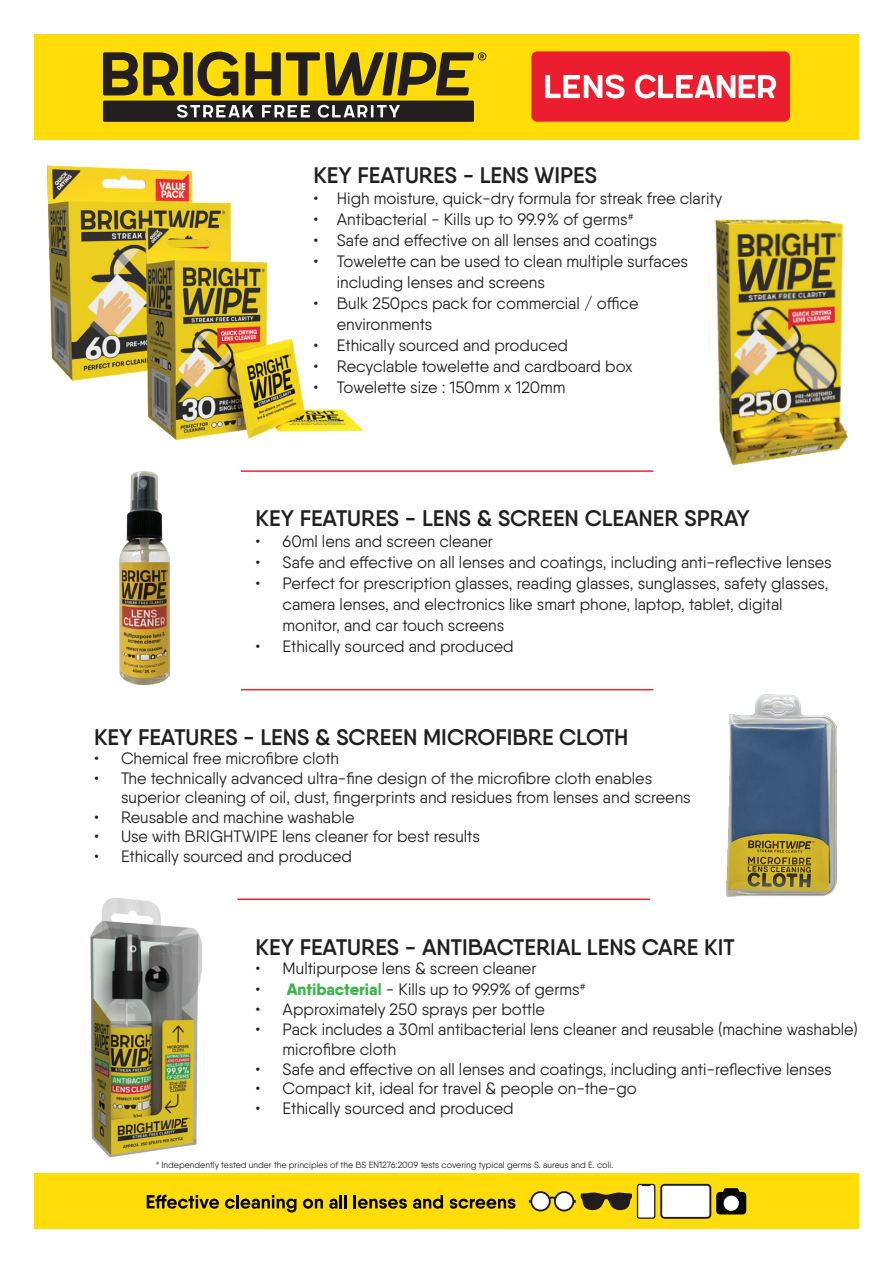
<style>
.page{position:relative;width:893px;height:1263px;background:#fff}
.page>*{position:absolute;margin:0;border:0;box-sizing:border-box;transform-origin:0 0}
.t1{font:600 22.5px "Qanelas";color:#231f20}
.t2{font:16.5px/21px "Qanelas";color:#231f20}
.t3{font:9px "Qanelas";color:#231f20}
.s1{font-weight:800;color:#3bb54a}
.s2{font-weight:700;color:#3bb54a}
</style>
<div class="page">
<img style="left:727px;top:694px;width:110px;height:202px">
<img style="left:47px;top:165px;width:184px;height:216px">
<div style="left:34px;top:34px;width:825px;height:105px;background:#ffdc0a"></div>
<div style="left:103px;top:101px;width:371px;height:21px;background:#231f20"></div>
<svg style="left:177px;top:105px;width:77px;height:13px"></svg>
<svg style="left:262px;top:105px;width:48px;height:12px"></svg>
<svg style="left:318px;top:105px;width:82px;height:13px"></svg>
<svg style="left:103px;top:52px;width:75px;height:43px"></svg>
<svg style="left:184px;top:52px;width:54px;height:44px"></svg>
<svg style="left:246px;top:52px;width:240px;height:43px"></svg>
<div style="left:531px;top:51px;width:259px;height:71px;background:#ed1d30;border-radius:6px"></div>
<svg style="left:545px;top:75px;width:79px;height:23px"></svg>
<svg style="left:635px;top:75px;width:141px;height:23px"></svg>
<div style="left:34px;top:1174px;width:825px;height:55px;background:#ffdc0a"></div>
<svg style="left:716px;top:1188px;width:30px;height:26px"></svg>
<div style="left:724px;top:1196px;width:15px;height:15px;background:#fff;border-radius:50%"></div>
<svg style="left:529px;top:1191px;width:103px;height:20px"></svg>
<svg style="left:637px;top:1184px;width:18px;height:35px"></svg>
<svg style="left:638px;top:1185px;width:16px;height:32px"></svg>
<svg style="left:660px;top:1184px;width:51px;height:35px"></svg>
<div style="left:662px;top:1186px;width:47px;height:31px;background:#fff;border-radius:2px"></div>
<svg style="left:147px;top:1194px;width:72px;height:15px"></svg>
<svg style="left:225px;top:1195px;width:71px;height:17px"></svg>
<svg style="left:303px;top:1198px;width:20px;height:11px"></svg>
<svg style="left:329px;top:1195px;width:18px;height:14px"></svg>
<svg style="left:354px;top:1195px;width:53px;height:14px"></svg>
<svg style="left:413px;top:1195px;width:30px;height:14px"></svg>
<svg style="left:450px;top:1198px;width:65px;height:11px"></svg>
<img style="left:145px;top:224px;width:219px;height:215px">
<img style="left:714px;top:218px;width:135px;height:248px">
<img style="left:119px;top:472px;width:51px;height:213px">
<hr style="left:241px;top:470px;width:412px;height:2px;background:#ea272f">
<hr style="left:241px;top:689px;width:412px;height:1px;background:#ea272f">
<hr style="left:237px;top:898px;width:413px;height:2px;background:#ea272f">
<img style="left:90px;top:898px;width:112px;height:260px">
<h1 class="t1" style="left:313px;top:161px;width:285px">KEY FEATURES - LENS WIPES</h1>
<p class="t2" style="left:313px;top:188px;width:410px">• High moisture, quick-dry formula for streak free clarity</p>
<p class="t2" style="left:313px;top:209px;width:322px">• Antibacterial - Kills up to 99.9% of germs<sup>#</sup></p>
<p class="t2" style="left:313px;top:230px;width:345px">• Safe and effective on all lenses and coatings</p>
<p class="t2" style="left:337px;top:251px;width:353px;text-indent:-23px">• Towelette can be used to clean multiple surfaces including lenses and screens</p>
<p class="t2" style="left:337px;top:293px;width:303px;text-indent:-23px">• Bulk 250pcs pack for commercial / office environments</p>
<p class="t2" style="left:313px;top:335px;width:256px">• Ethically sourced and produced</p>
<p class="t2" style="left:313px;top:356px;width:321px">• Recyclable towelette and cardboard box</p>
<p class="t2" style="left:313px;top:377px;width:254px">• Towelette size : 150mm x 120mm</p>
<h1 class="t1" style="left:256px;top:505px;width:496px">KEY FEATURES - LENS &amp; SCREEN CLEANER SPRAY</h1>
<p class="t2" style="left:256px;top:531px;width:239px">• 60ml lens and screen cleaner</p>
<p class="t2" style="left:256px;top:552px;width:578px">• Safe and effective on all lenses and coatings, including anti-reflective lenses</p>
<p class="t2" style="left:283px;top:573px;width:548px;text-indent:-27px">• Perfect for prescription glasses, reading glasses, sunglasses, safety glasses, camera lenses, and electronics like smart phone, laptop, tablet, digital monitor, and car touch screens</p>
<p class="t2" style="left:256px;top:636px;width:260px">• Ethically sourced and produced</p>
<h1 class="t1" style="left:94px;top:723px;width:536px">KEY FEATURES - LENS &amp; SCREEN MICROFIBRE CLOTH</h1>
<p class="t2" style="left:94px;top:748px;width:247px">• Chemical free microfibre cloth</p>
<p class="t2" style="left:121px;top:768px;width:571px;line-height:19.5px;text-indent:-27px">• The technically advanced ultra-fine design of the microfibre cloth enables superior cleaning of oil, dust, fingerprints and residues from lenses and screens</p>
<p class="t2" style="left:94px;top:806px;width:262px">• Reusable and machine washable</p>
<p class="t2" style="left:94px;top:826px;width:387px">• Use with BRIGHTWIPE lens cleaner for best results</p>
<p class="t2" style="left:94px;top:845px;width:260px">• Ethically sourced and produced</p>
<h1 class="t1" style="left:256px;top:933px;width:481px">KEY FEATURES - ANTIBACTERIAL LENS CARE KIT</h1>
<p class="t2" style="left:256px;top:958px;width:282px">• Multipurpose lens &amp; screen cleaner</p>
<p class="t2" style="left:256px;top:979px;width:331px">• <span class="s1">Antibacteria</span><span class="s2">l</span> - Kills up to 99.9% of germs<sup>#</sup></p>
<p class="t2" style="left:256px;top:999px;width:291px">• Approximately 250 sprays per bottle</p>
<p class="t2" style="left:283px;top:1019px;width:577px;line-height:19.8px;text-indent:-27px">• Pack includes a 30ml antibacterial lens cleaner and reusable (machine washable) microfibre cloth</p>
<p class="t2" style="left:256px;top:1058px;width:578px">• Safe and effective on all lenses and coatings, including anti-reflective lenses</p>
<p class="t2" style="left:256px;top:1078px;width:383px">• Compact kit, ideal for travel &amp; people on-the-go</p>
<p class="t2" style="left:256px;top:1098px;width:260px">• Ethically sourced and produced</p>
<p class="t3" style="left:156px;top:1159px;width:459px"><sup>#</sup> Independently tested under the principles of the BS EN1276:2009 tests covering typical germs S. aureus and E. coli.</p>
</div>
